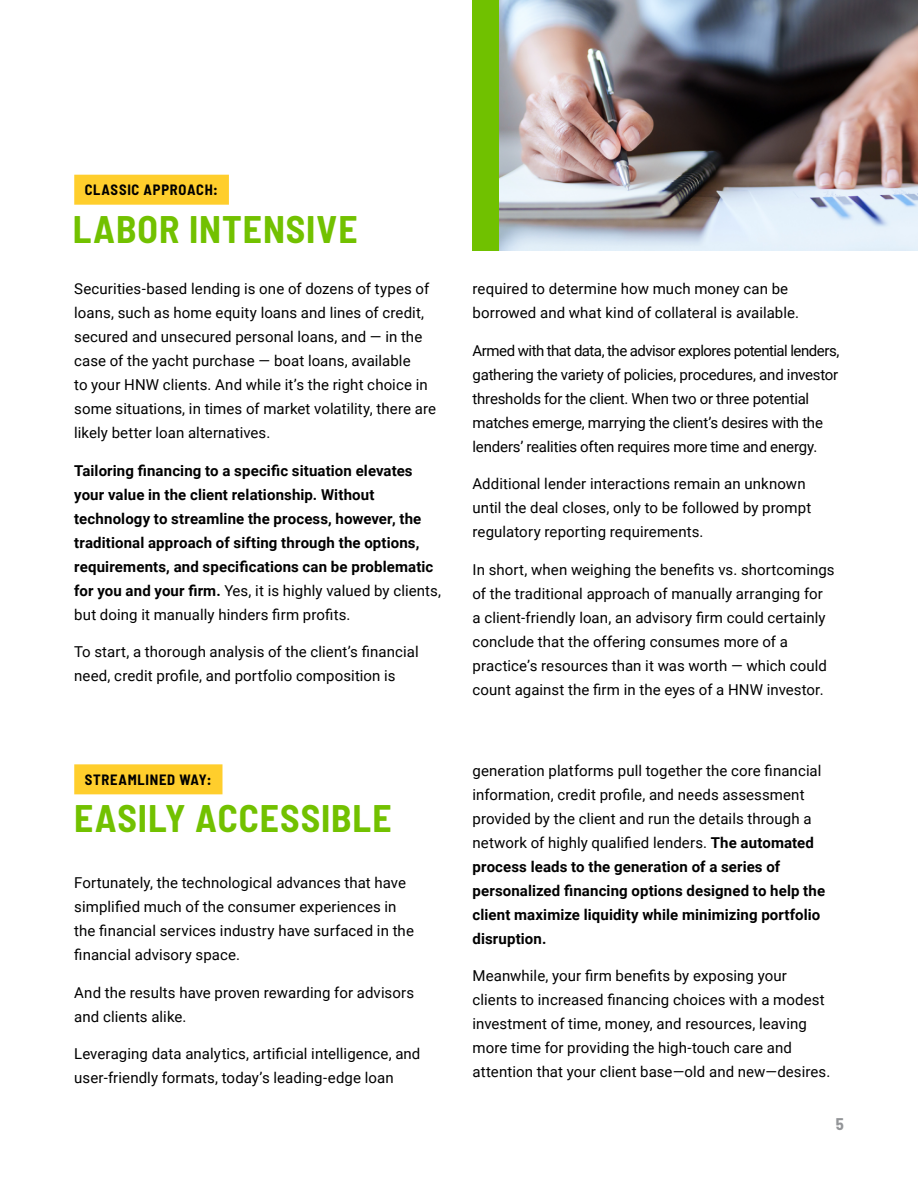
<style>
.page{position:relative;width:918px;height:1188px;background:#fff}
.page>*{position:absolute;margin:0;border:0;box-sizing:border-box;transform-origin:0 0}
.t1{font:700 semi-condensed 37.5px "Barlow";letter-spacing:.025em;color:#72c100}
.t2{font:700 semi-condensed 16.5px "Barlow";color:#939598}
.t3{font:15px/24px "Roboto";letter-spacing:.005em;color:#000}
.t4{font:700 15px/24px "Roboto";letter-spacing:.01em;color:#000}
.t5{font:15px/24px "Roboto";letter-spacing:-.015em;color:#000}
.t6{font:700 semi-condensed 14.55px "Barlow";letter-spacing:.05em;color:#000}
.s1{font-weight:400}
.s2{font-weight:700}
</style>
<div class="page">
<img style="left:499px;top:0;width:419px;height:251px">
<div style="left:74px;top:175px;width:155px;height:30px;background:#ffce2c"></div>
<div style="left:74px;top:764px;width:149px;height:30px;background:#ffce2c"></div>
<div style="left:472px;top:0;width:27px;height:251px;background:#70c100"></div>
<p class="t6" style="left:85px;top:181px;width:135px">CLASSIC APPROACH:</p>
<h1 class="t1" style="left:73px;top:206px;width:286px">LABOR INTENSIVE</h1>
<p class="t3" style="left:74px;top:276px;width:363px">Securities-based lending is one of dozens of types of loans, such as home equity loans and lines of credit, secured and unsecured personal loans, and — in the case of the yacht purchase — boat loans, available<br>to your HNW clients. And while it’s the right choice in some situations, in times of market volatility, there are likely better loan alternatives.</p>
<p class="t4" style="left:74px;top:458px;width:368px">Tailoring financing to a specific situation elevates your value in the client relationship. Without technology to streamline the process, however, the traditional approach of sifting through the options, requirements, and specifications can be problematic for you and your firm. <span class="s1">Yes, it is highly valued by clients, but doing it manually hinders firm profits.</span></p>
<p class="t3" style="left:74px;top:639px;width:346px">To start, a thorough analysis of the client’s financial need, credit profile, and portfolio composition is</p>
<p class="t6" style="left:85px;top:770px;width:128px">STREAMLINED WAY:</p>
<h1 class="t1" style="left:74px;top:795px;width:319px">EASILY ACCESSIBLE</h1>
<p class="t3" style="left:74px;top:871px;width:341px">Fortunately, the technological advances that have simplified much of the consumer experiences in the financial services industry have surfaced in the financial advisory space.</p>
<p class="t3" style="left:74px;top:980px;width:341px">And the results have proven rewarding for advisors and clients alike.</p>
<p class="t3" style="left:74px;top:1042px;width:348px">Leveraging data analytics, artificial intelligence, and user-friendly formats, today’s leading-edge loan</p>
<p class="t3" style="left:472px;top:276px;width:328px">required to determine how much money can be borrowed and what kind of collateral is available.</p>
<p class="t5" style="left:472px;top:338px;width:368px">Armed with that data, the advisor explores potential lenders, gathering the variety of policies, procedures, and investor thresholds for the client. When two or three potential matches emerge, marrying the client’s desires with the lenders’ realities often requires more time and energy.</p>
<p class="t3" style="left:472px;top:471px;width:340px">Additional lender interactions remain an unknown until the deal closes, only to be followed by prompt regulatory reporting requirements.</p>
<p class="t3" style="left:472px;top:557px;width:364px">In short, when weighing the benefits vs. shortcomings of the traditional approach of manually arranging for a client-friendly loan, an advisory firm could certainly conclude that the offering consumes more of a practice’s resources than it was worth — which could count against the firm in the eyes of a HNW investor.</p>
<p class="t3" style="left:472px;top:758px;width:354px">generation platforms pull together the core financial information, credit profile, and needs assessment provided by the client and run the details through a network of highly qualified lenders. <span class="s2">The automated process leads to the generation of a series of personalized financing options designed to help the client maximize liquidity while minimizing portfolio disruption.</span></p>
<p class="t3" style="left:472px;top:964px;width:359px">Meanwhile, your firm benefits by exposing your clients to increased financing choices with a modest investment of time, money, and resources, leaving more time for providing the high-touch care and attention that your client base—old and new—desires.</p>
<p class="t2" style="left:836px;top:1114px;width:10px">5</p>
</div>
